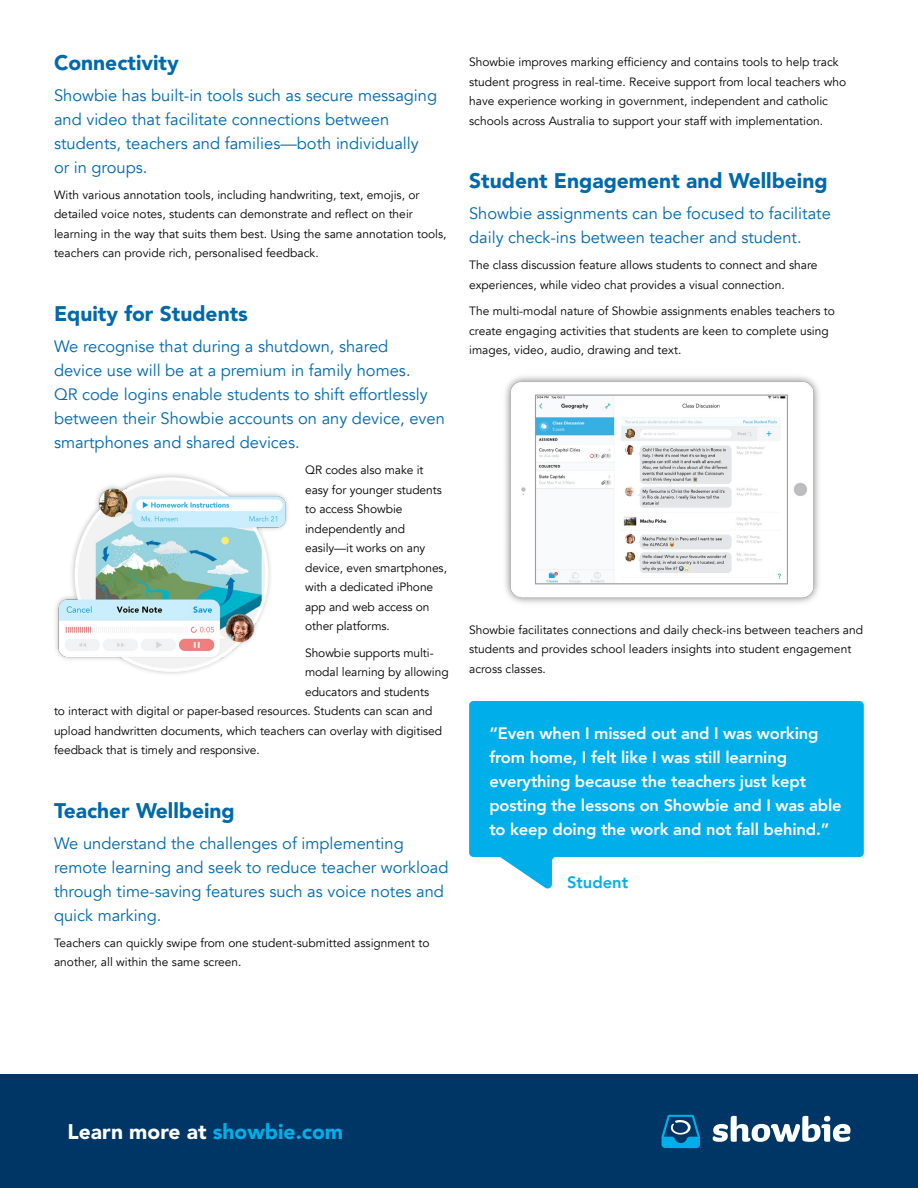
<style>
.page{position:relative;width:918px;height:1188px;background:#fff}
.page>*{position:absolute;margin:0;border:0;box-sizing:border-box;transform-origin:0 0}
.t1{font:900 21px "Avenir LT Std";color:#0069aa}
.t2{font:900 21px "Avenir LT Std";color:#fff}
.t3{font:16.5px/24px "Avenir";color:#0069aa}
.t4{font:800 16.5px/24px "Avenir";letter-spacing:-.01em;color:#fff}
.t5{font:800 16.5px "Avenir";color:#00afe9}
.t6{font:12px/19.5px "Avenir";color:#000}
.s1{color:#00afe9}
</style>
<div class="page">
<div style="left:0;top:1075px;width:918px;height:113px;background:#003665"></div>
<svg style="left:661px;top:1115px;width:39px;height:33px"></svg>
<svg style="left:713px;top:1116px;width:138px;height:26px"></svg>
<img style="left:55px;top:474px;width:233px;height:200px">
<svg style="left:469px;top:701px;width:395px;height:188px;fill:#00afe9"></svg>
<img style="left:505px;top:376px;width:314px;height:227px">
<h1 class="t1" style="left:54px;top:50px;width:126px">Connectivity</h1>
<h2 class="t3" style="left:54px;top:83px;width:385px">Showbie has built-in tools such as secure messaging and video that facilitate connections between students, teachers and families—both individually or in groups.</h2>
<p class="t6" style="left:54px;top:185px;width:394px">With various annotation tools, including handwriting, text, emojis, or detailed voice notes, students can demonstrate and reflect on their learning in the way that suits them best. Using the same annotation tools, teachers can provide rich, personalised feedback.</p>
<h1 class="t1" style="left:54px;top:301px;width:196px">Equity for Students</h1>
<h2 class="t3" style="left:54px;top:335px;width:392px">We recognise that during a shutdown, shared<br>device use will be at a premium in family homes.<br>QR code logins enable students to shift effortlessly between their Showbie accounts on any device, even smartphones and shared devices.</h2>
<p class="t6" style="left:305px;top:461px;width:143px">QR codes also make it easy for younger students to access Showbie independently and easily—it works on any device, even smartphones, with a dedicated iPhone app and web access on other platforms.</p>
<p class="t6" style="left:305px;top:643px;width:130px">Showbie supports multi-</p>
<p class="t6" style="left:305px;top:662px;width:145px">modal learning by allowing</p>
<p class="t6" style="left:305px;top:682px;width:126px">educators and students</p>
<p class="t6" style="left:54px;top:701px;width:380px">to interact with digital or paper-based resources. Students can scan and</p>
<p class="t6" style="left:54px;top:721px;width:390px">upload handwritten documents, which teachers can overlay with digitised</p>
<p class="t6" style="left:54px;top:740px;width:207px">feedback that is timely and responsive.</p>
<h1 class="t1" style="left:54px;top:798px;width:182px">Teacher Wellbeing</h1>
<h2 class="t3" style="left:54px;top:831px;width:396px">We understand the challenges of implementing remote learning and seek to reduce teacher workload through time-saving features such as voice notes and quick marking.</h2>
<p class="t6" style="left:54px;top:933px;width:377px">Teachers can quickly swipe from one student-submitted assignment to another, all within the same screen.</p>
<p class="t6" style="left:469px;top:52px;width:379px">Showbie improves marking efficiency and contains tools to help track student progress in real-time. Receive support from local teachers who have experience working in government, independent and catholic schools across Australia to support your staff with implementation.</p>
<h1 class="t1" style="left:469px;top:168px;width:360px">Student Engagement and Wellbeing</h1>
<h2 class="t3" style="left:469px;top:202px;width:363px">Showbie assignments can be focused to facilitate daily check-ins between teacher and student.</h2>
<p class="t6" style="left:469px;top:256px;width:350px">The class discussion feature allows students to connect and share experiences, while video chat provides a visual connection.</p>
<p class="t6" style="left:469px;top:301px;width:367px">The multi-modal nature of Showbie assignments enables teachers to create engaging activities that students are keen to complete using images, video, audio, drawing and text.</p>
<p class="t6" style="left:469px;top:620px;width:396px">Showbie facilitates connections and daily check-ins between teachers and students and provides school leaders insights into student engagement across classes.</p>
<h2 class="t4" style="left:489px;top:722px;width:354px">“Even when I missed out and I was working from home, I felt like I was still learning everything because the teachers just kept posting the lessons on Showbie and I was able to keep doing the work and not fall behind.”</h2>
<h2 class="t5" style="left:567px;top:870px;width:63px">Student</h2>
<h1 class="t2" style="left:68px;top:1119px;width:277px">Learn more at <span class="s1">showbie.com</span></h1>
</div>
